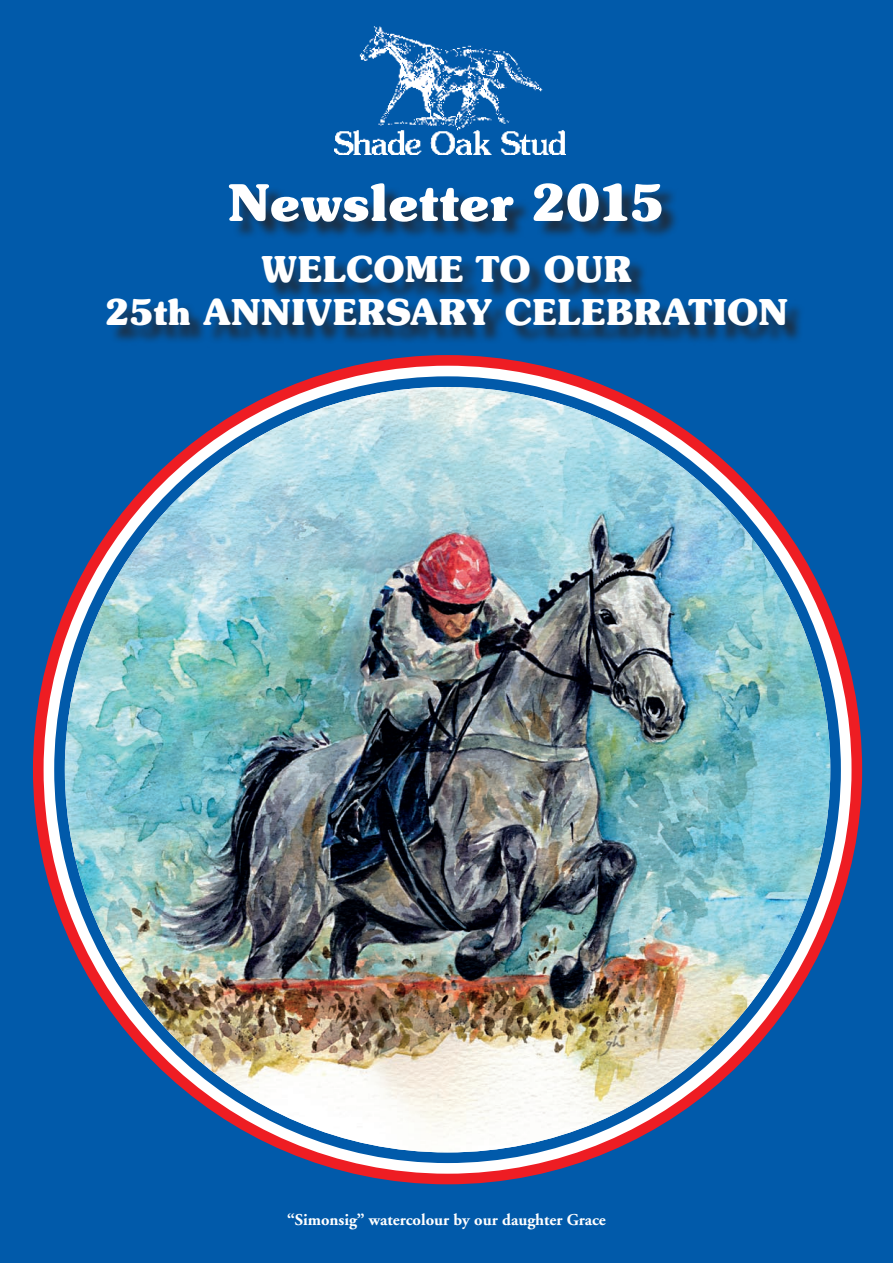
<style>
.page{position:relative;width:893px;height:1263px;background:#015aaa}
.page>*{position:absolute;margin:0;border:0;box-sizing:border-box;transform-origin:0 0}
.t1{font:700 51px "Souvenir IT Cby BT";letter-spacing:-.005em;color:#fff}
.t2{font:700 36px/43.2px "Souvenir IT Cby BT";letter-spacing:.005em;color:#fff;text-align:center}
.t3{font:700 16.5px "Adobe Garamond";color:#fff}
</style>
<div class="page">
<img style="left:334px;top:26px;width:231px;height:129px">
<div style="left:231px;top:185px;width:662px;height:115px;background:#231f20;opacity:.75"></div>
<div style="left:109px;top:257px;width:784px;height:113px;background:#231f20;opacity:.75"></div>
<div style="left:33px;top:355px;width:829px;height:829px;background:#ee1d23;border-radius:50%"></div>
<div style="left:44px;top:366px;width:807px;height:808px;background:#fff;border-radius:50%"></div>
<div style="left:54px;top:376px;width:787px;height:787px;background:#015aaa;border-radius:50%"></div>
<img style="left:65px;top:387px;width:765px;height:765px;border-radius:383px">
<h1 class="t1" style="left:228px;top:171px;width:437px">Newsletter 2015</h1>
<h2 class="t2" style="left:105px;top:247px;width:684px">WELCOME TO OUR<br>25th ANNIVERSARY CELEBRATION</h2>
<p class="t3" style="left:287px;top:1211px;width:320px">“Simonsig” watercolour by our daughter Grace</p>
</div>
